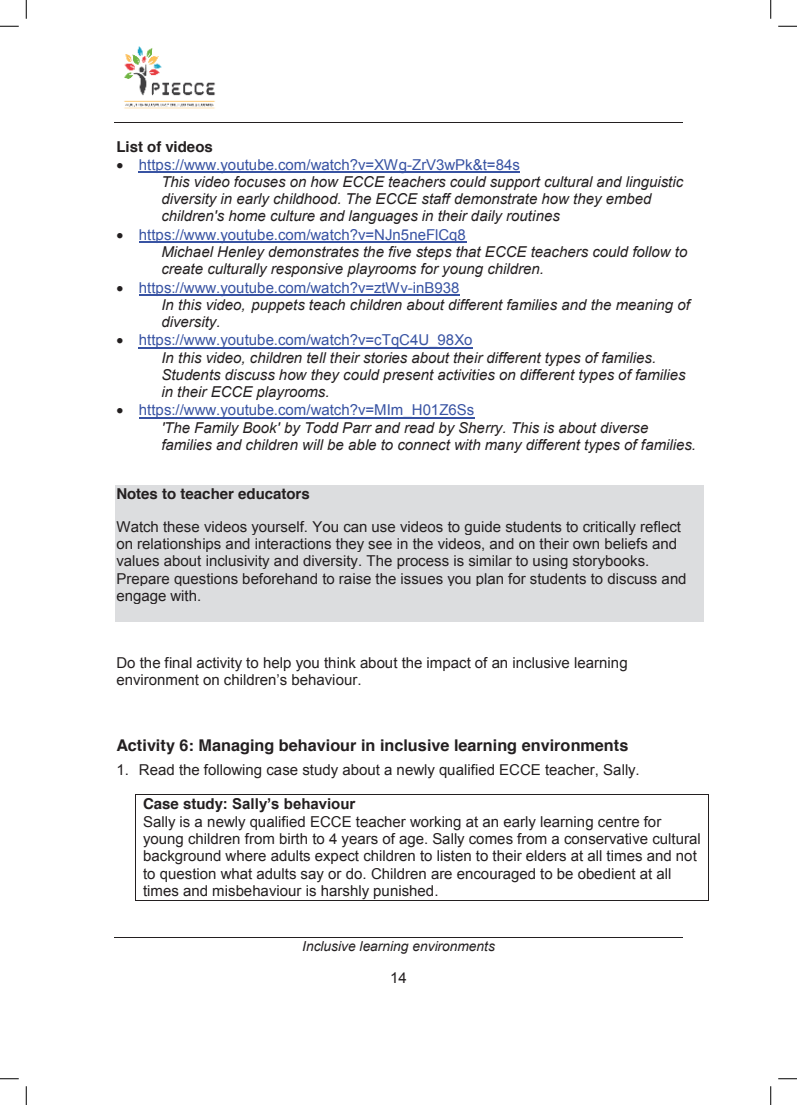
<style>
.page{position:relative;width:797px;height:1105px;background:#fff}
.page>*{position:absolute;margin:0;border:0;box-sizing:border-box;transform-origin:0 0}
.t1{font:700 16.25px "Helvetica";color:#231f20}
.t2{font:italic 15px/17.2px "Arial";color:#231f20}
.t3{font:15px/17.2px "Arial";color:#231f20}
.t4{font:700 15px "Helvetica";color:#231f20}
.t5{font:italic 13.75px "Arial";color:#231f20}
.s1{font-style:normal;color:#3853a3}
.s2{font-family:"Helvetica";font-weight:700}
.s3{font-weight:700}
</style>
<div class="page">
<hr style="left:114px;top:122px;width:568px;height:1px;background:#231f20">
<hr style="left:114px;top:937px;width:568px;height:1px;background:#231f20">
<img style="left:124px;top:46px;width:91px;height:63px">
<hr style="left:139px;top:171px;width:381px;height:2px;background:#3853a3">
<hr style="left:139px;top:242px;width:327px;height:1px;background:#3853a3">
<hr style="left:139px;top:294px;width:320px;height:1px;background:#3853a3">
<hr style="left:139px;top:347px;width:334px;height:1px;background:#3853a3">
<hr style="left:139px;top:417px;width:335px;height:1px;background:#3853a3">
<div style="left:114px;top:485px;width:589px;height:33px;background:#dcdddf"></div>
<div style="left:114px;top:518px;width:589px;height:17px;background:#dcdddf"></div>
<div style="left:114px;top:535px;width:589px;height:17px;background:#dcdddf"></div>
<div style="left:114px;top:552px;width:589px;height:17px;background:#dcdddf"></div>
<div style="left:114px;top:569px;width:589px;height:18px;background:#dcdddf"></div>
<div style="left:114px;top:587px;width:589px;height:17px;background:#dcdddf"></div>
<div style="left:114px;top:604px;width:589px;height:17px;background:#dcdddf"></div>
<hr style="left:136px;top:794px;width:572px;height:1px;background:#231f20">
<hr style="left:136px;top:900px;width:572px;height:1px;background:#231f20">
<svg style="left:708px;top:794px;width:1px;height:107px"></svg>
<svg style="left:0;top:25px;width:19px;height:2px"></svg>
<svg style="left:778px;top:25px;width:19px;height:2px"></svg>
<svg style="left:0;top:1078px;width:19px;height:1px"></svg>
<svg style="left:778px;top:1078px;width:19px;height:1px"></svg>
<svg style="left:25px;top:0;width:2px;height:19px"></svg>
<svg style="left:25px;top:1086px;width:2px;height:19px"></svg>
<svg style="left:770px;top:0;width:1px;height:19px"></svg>
<svg style="left:770px;top:1086px;width:1px;height:19px"></svg>
<p class="t4" style="left:116px;top:134px;width:98px">List of videos</p>
<p class="t2" style="left:161px;top:156px;width:523px;text-indent:-45px">• <span class="s1">https://www.youtube.com/watch?v=XWg-ZrV3wPk&amp;t=84s<br></span>This video focuses on how ECCE teachers could support cultural and linguistic diversity in early childhood. The ECCE staff demonstrate how they embed children's home culture and languages in their daily routines</p>
<p class="t2" style="left:161px;top:226px;width:527px;text-indent:-45px">• <span class="s1">https://www.youtube.com/watch?v=NJn5neFlCq8<br></span>Michael Henley demonstrates the five steps that ECCE teachers could follow to create culturally responsive playrooms for young children.</p>
<p class="t2" style="left:161px;top:279px;width:530px;text-indent:-45px">• <span class="s1">https://www.youtube.com/watch?v=ztWv-inB938<br></span>In this video, puppets teach children about different families and the meaning of diversity.</p>
<p class="t2" style="left:161px;top:332px;width:526px;text-indent:-45px">• <span class="s1">https://www.youtube.com/watch?v=cTqC4U_98Xo<br></span>In this video, children tell their stories about their different types of families.<br>Students discuss how they could present activities on different types of families in their ECCE playrooms.</p>
<p class="t2" style="left:161px;top:402px;width:536px;text-indent:-45px">• <span class="s1">https://www.youtube.com/watch?v=MIm_H01Z6Ss<br></span>'The Family Book' by Todd Parr and read by Sherry. This is about diverse families and children will be able to connect with many different types of families.</p>
<p class="t4" style="left:116px;top:482px;width:195px">Notes to teacher educators</p>
<p class="t3" style="left:116px;top:518px;width:571px">Watch these videos yourself. You can use videos to guide students to critically reflect on relationships and interactions they see in the videos, and on their own beliefs and values about inclusivity and diversity. The process is similar to using storybooks.<br>Prepare questions beforehand to raise the issues you plan for students to discuss and engage with.</p>
<p class="t3" style="left:116px;top:654px;width:513px">Do the final activity to help you think about the impact of an inclusive learning environment on children’s behaviour.</p>
<p class="t1" style="left:116px;top:732px;width:513px">Activity 6: Managing behaviour in inclusive learning environments</p>
<p class="t3" style="left:116px;top:762px;width:525px">1. Read the following case study about a newly qualified ECCE teacher, Sally.</p>
<p class="t3" style="left:143px;top:796px;width:559px"><span class="s2">Case study</span><span class="s3">: Sally’s behaviour<br></span>Sally is a newly qualified ECCE teacher working at an early learning centre for young children from birth to 4 years of age. Sally comes from a conservative cultural background where adults expect children to listen to their elders at all times and not to question what adults say or do. Children are encouraged to be obedient at all times and misbehaviour is harshly punished.</p>
<p class="t5" style="left:302px;top:938px;width:194px">Inclusive learning environments</p>
<p class="t3" style="left:390px;top:970px;width:18px">14</p>
</div>
